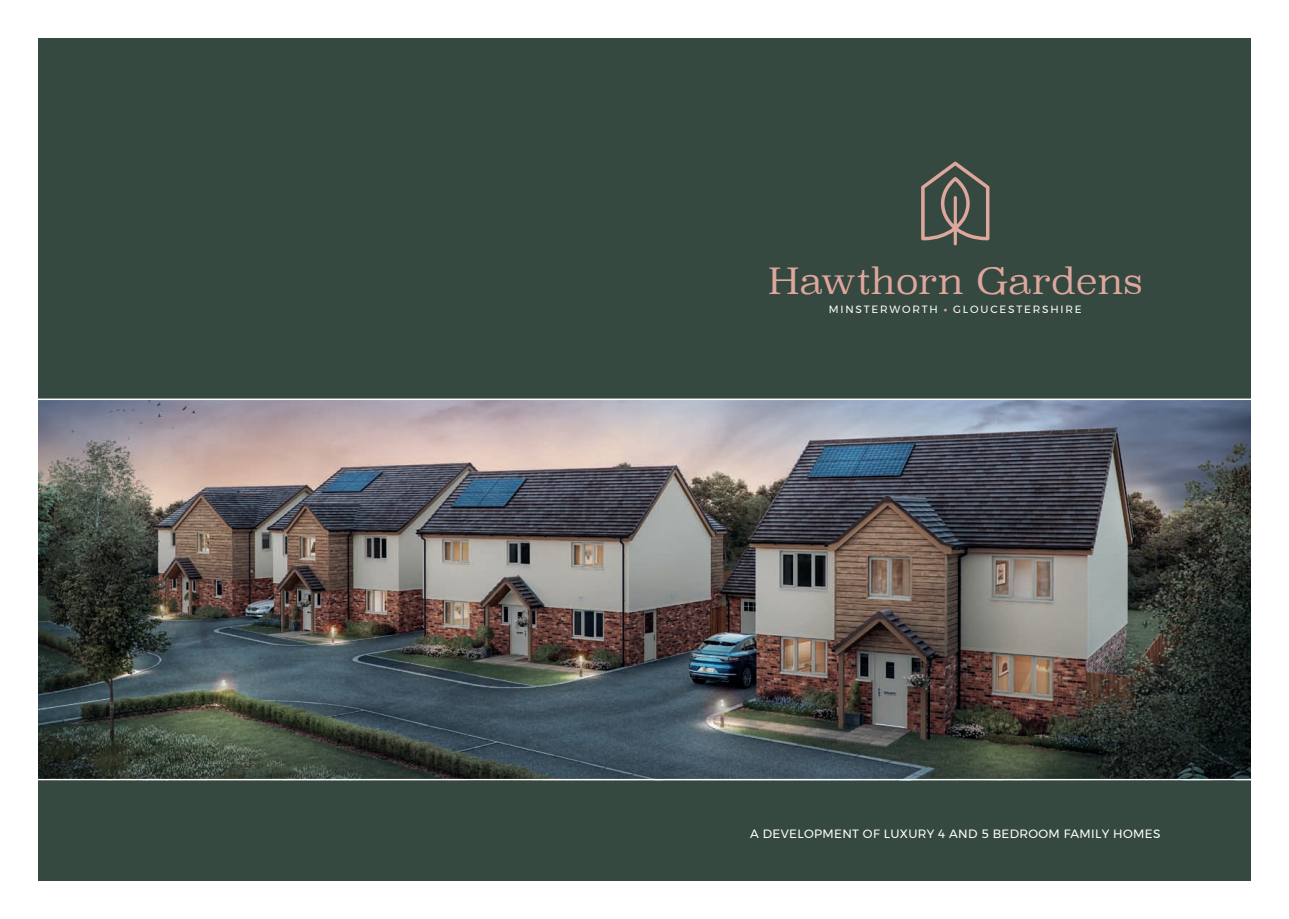
<style>
.page{position:relative;width:1289px;height:919px;background:#fff}
.page>*{position:absolute;margin:0;border:0;box-sizing:border-box;transform-origin:0 0}
.t1{font:300 36px "Superclarendon";color:#dea79e}
.t2{font:12px "Montserrat";letter-spacing:.03em;color:#fff}
.t3{font:10.5px "Montserrat";letter-spacing:.17em;color:#fff}
.s1{font-weight:700;color:#dea79e}
</style>
<div class="page">
<div style="left:38px;top:38px;width:1212px;height:842px;background:#354940"></div>
<img style="left:38px;top:400px;width:1212px;height:378px">
<hr style="left:26px;top:398px;width:1237px;height:2px;background:#fff">
<hr style="left:26px;top:778px;width:1237px;height:2px;background:#fff">
<svg style="left:921px;top:161px;width:68px;height:84px"></svg>
<p class="t1" style="left:768px;top:257px;width:375px">Hawthorn Gardens</p>
<p class="t3" style="left:829px;top:301px;width:254px">MINSTERWORTH <span class="s1">•</span> GLOUCESTERSHIRE</p>
<p class="t2" style="left:750px;top:824px;width:412px">A DEVELOPMENT OF LUXURY 4 AND 5 BEDROOM FAMILY HOMES</p>
</div>
